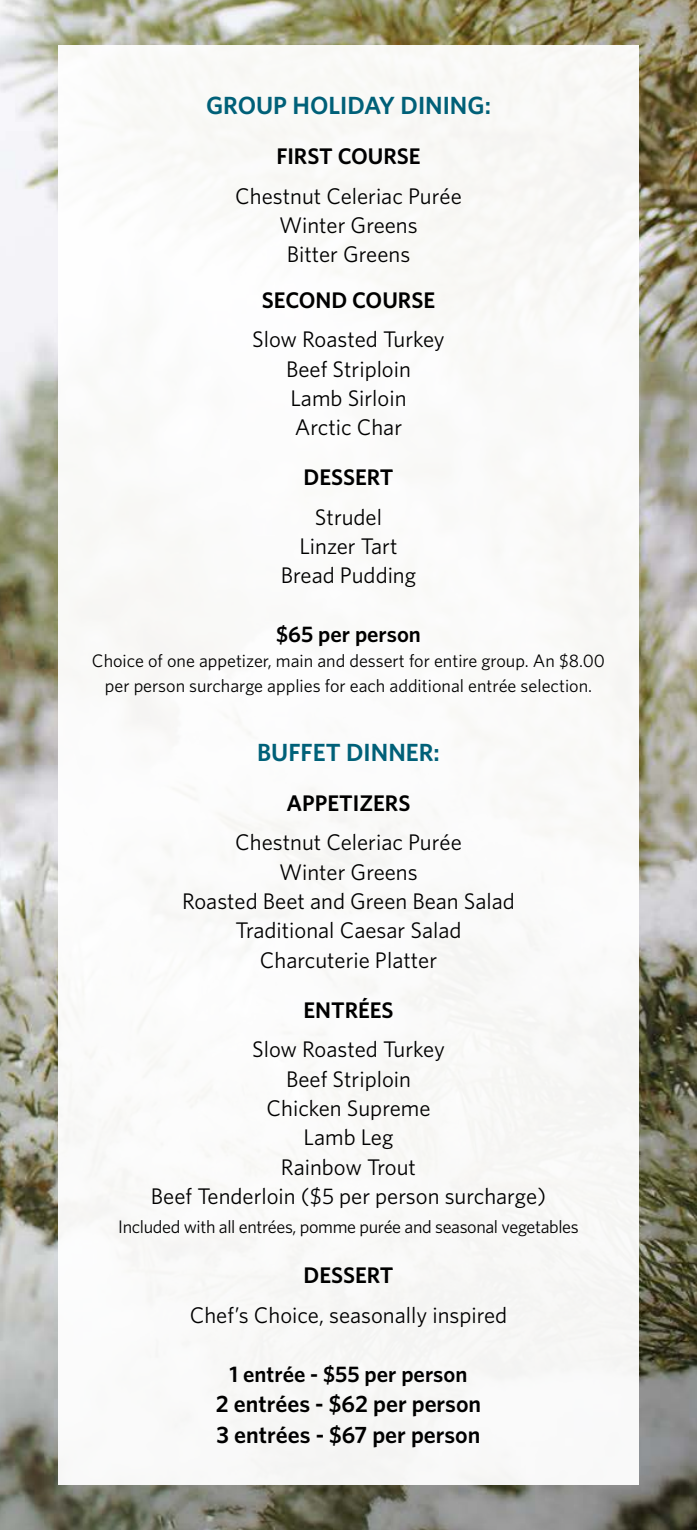
<style>
.page{position:relative;width:697px;height:1530px;background:#fff}
.page>*{position:absolute;margin:0;border:0;box-sizing:border-box;transform-origin:0 0}
.t1{font:600 24.75px "Whitney HTF";color:#006078}
.t2{font:600 23.75px/31px "Whitney HTF";color:#000}
.t3{font:22.5px/29.5px "Whitney HTF";color:#000;text-align:center}
.t4{font:600 22.5px "Whitney HTF";color:#000}
.t5{font:18px/24.8px "Whitney HTF";color:#000;text-align:center}
.t6{font:18px "Whitney HTF";letter-spacing:-.02em;color:#000}
</style>
<div class="page">
<img style="left:0;top:0;width:696px;height:1530px">
<div style="left:58px;top:45px;width:580px;height:1440px;background:#fff"></div>
<p class="t1" style="left:206px;top:91px;width:286px">GROUP HOLIDAY DINING:</p>
<p class="t4" style="left:276px;top:143px;width:146px">FIRST COURSE</p>
<p class="t3" style="left:235px;top:181px;width:228px">Chestnut Celeriac Purée<br>Winter Greens<br>Bitter Greens</p>
<p class="t4" style="left:262px;top:286px;width:175px">SECOND COURSE</p>
<p class="t3" style="left:252px;top:324px;width:194px">Slow Roasted Turkey<br>Beef Striploin<br>Lamb Sirloin<br>Arctic Char</p>
<p class="t4" style="left:303px;top:464px;width:91px">DESSERT</p>
<p class="t3" style="left:281px;top:502px;width:137px">Strudel<br>Linzer Tart<br>Bread Pudding</p>
<p class="t4" style="left:276px;top:621px;width:146px">$65 per person</p>
<p class="t5" style="left:92px;top:648px;width:514px">Choice of one appetizer, main and dessert for entire group. An $8.00 per person surcharge applies for each additional entrée selection.</p>
<p class="t1" style="left:257px;top:737px;width:184px">BUFFET DINNER:</p>
<p class="t4" style="left:286px;top:789px;width:125px">APPETIZERS</p>
<p class="t3" style="left:182px;top:827px;width:334px">Chestnut Celeriac Purée<br>Winter Greens<br>Roasted Beet and Green Bean Salad<br>Traditional Caesar Salad<br>Charcuterie Platter</p>
<p class="t4" style="left:303px;top:996px;width:92px">ENTRÉES</p>
<p class="t3" style="left:151px;top:1034px;width:396px">Slow Roasted Turkey<br>Beef Striploin<br>Chicken Supreme<br>Lamb Leg<br>Rainbow Trout<br>Beef Tenderloin ($5 per person surcharge)</p>
<p class="t6" style="left:118px;top:1217px;width:461px">Included with all entrées, pomme purée and seasonal vegetables</p>
<p class="t4" style="left:303px;top:1262px;width:91px">DESSERT</p>
<p class="t3" style="left:189px;top:1300px;width:319px">Chef’s Choice, seasonally inspired</p>
<p class="t4" style="left:229px;top:1360px;width:239px">1 entrée - $55 per person</p>
<p class="t2" style="left:216px;top:1388px;width:267px">2 entrées - $62 per person<br>3 entrées - $67 per person</p>
</div>
